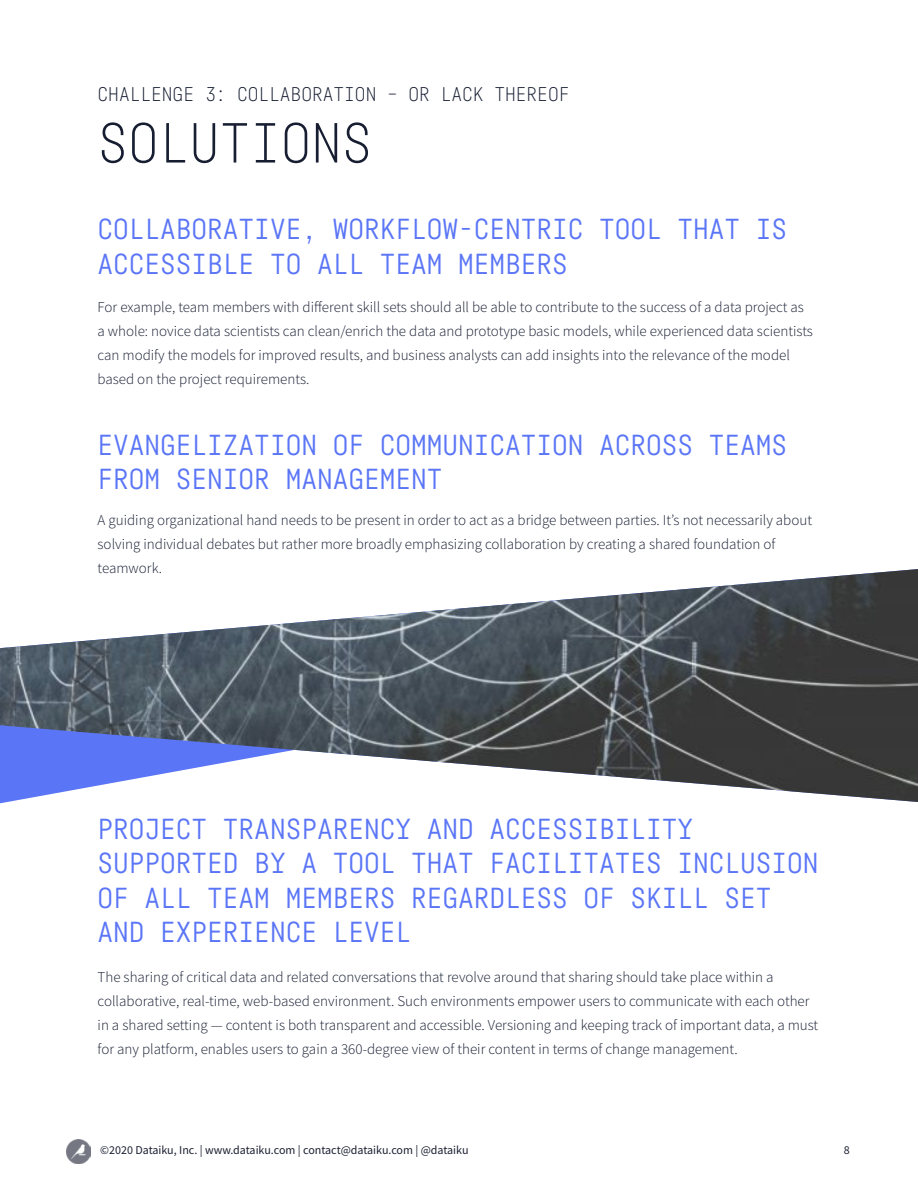
<style>
.page{position:relative;width:918px;height:1188px;background:#fff}
.page>*{position:absolute;margin:0;border:0;box-sizing:border-box;transform-origin:0 0}
.t1{font:300 55.5px "Fabrikat Mono";color:#171e32}
.Subtitle{font:28.5px/34.2px "Fabrikat Mono";color:#5a75f6}
.t2{font:300 19.5px "Fabrikat Mono";color:#171e32}
.Body_Copy{font:300 15px/24px "Source Sans Pro";color:#171e32}
.t3{font:12px "Source Sans Pro";color:#1b2031}
</style>
<div class="page">
<img style="left:67px;top:1140px;width:23px;height:23px">
<img style="left:0;top:569px;width:918px;height:233px">
<p class="t2" style="left:98px;top:82px;width:473px">CHALLENGE 3: COLLABORATION – OR LACK THEREOF</p>
<p class="t1" style="left:98px;top:110px;width:276px">SOLUTIONS</p>
<p class="Subtitle" style="left:98px;top:211px;width:691px">COLLABORATIVE, WORKFLOW-CENTRIC TOOL THAT IS<br>ACCESSIBLE TO ALL TEAM MEMBERS</p>
<p class="Body_Copy" style="left:98px;top:295px;width:717px">For example, team members with different skill sets should all be able to contribute to the success of a data project as a whole: novice data scientists can clean/enrich the data and prototype basic models, while experienced data scientists can modify the models for improved results, and business analysts can add insights into the relevance of the model based on the project requirements.</p>
<p class="Subtitle" style="left:98px;top:427px;width:691px">EVANGELIZATION OF COMMUNICATION ACROSS TEAMS<br>FROM SENIOR MANAGEMENT</p>
<p class="Body_Copy" style="left:98px;top:508px;width:716px">A guiding organizational hand needs to be present in order to act as a bridge between parties. It’s not necessarily about solving individual debates but rather more broadly emphasizing collaboration by creating a shared foundation of teamwork.</p>
<p class="Subtitle" style="left:98px;top:811px;width:723px">PROJECT TRANSPARENCY AND ACCESSIBILITY SUPPORTED BY A TOOL THAT FACILITATES INCLUSION OF ALL TEAM MEMBERS REGARDLESS OF SKILL SET AND EXPERIENCE LEVEL</p>
<p class="Body_Copy" style="left:98px;top:965px;width:722px">The sharing of critical data and related conversations that revolve around that sharing should take place within a collaborative, real-time, web-based environment. Such environments empower users to communicate with each other in a shared setting — content is both transparent and accessible. Versioning and keeping track of important data, a must for any platform, enables users to gain a 360-degree view of their content in terms of change management.</p>
<p class="t3" style="left:100px;top:1142px;width:370px">©2020 Dataiku, Inc. | www.dataiku.com | contact@dataiku.com | @dataiku</p>
<p class="t3" style="left:844px;top:1143px;width:7px">8</p>
</div>
